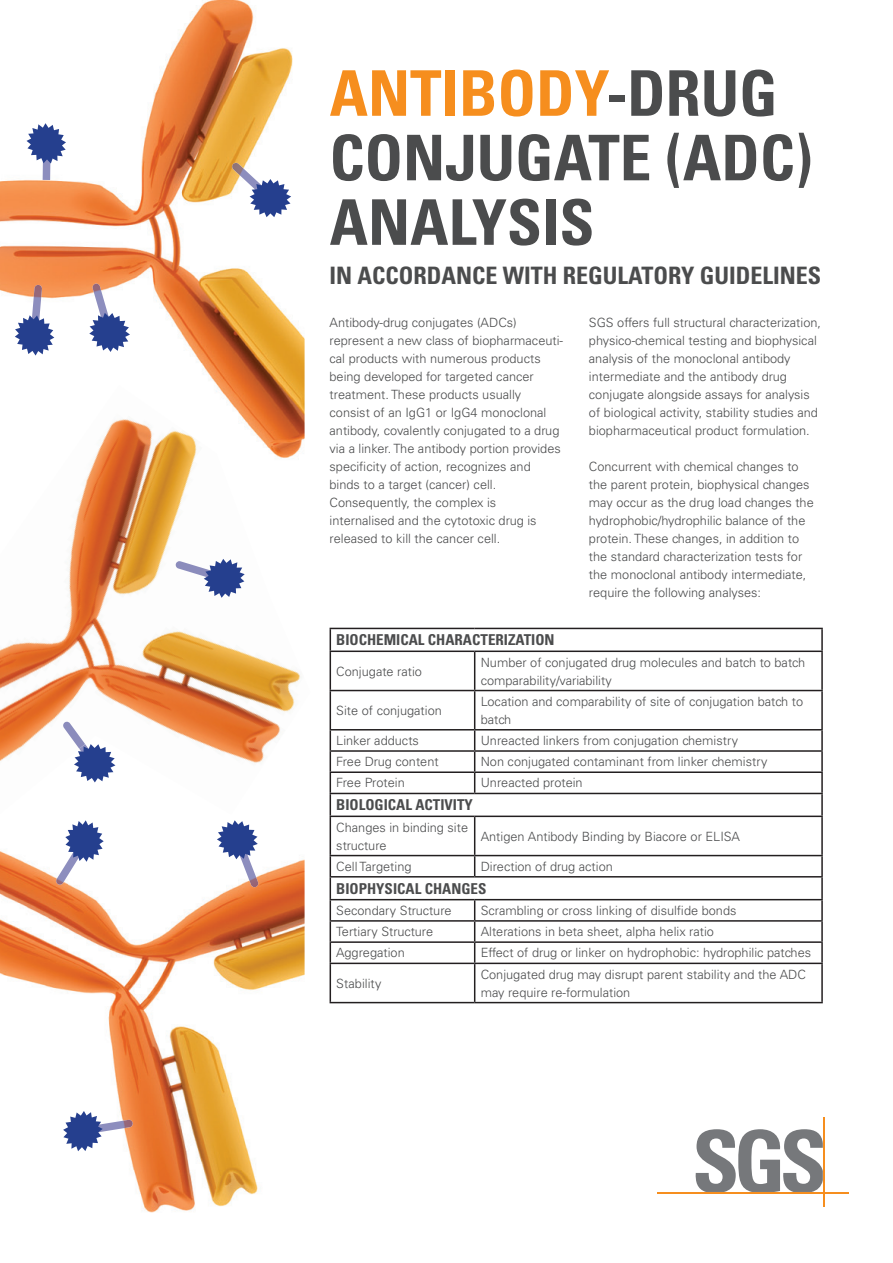
<style>
.page{position:relative;width:893px;height:1263px;background:#fff}
.page>*{position:absolute;margin:0;border:0;box-sizing:border-box;transform-origin:0 0}
.t1{font:700 condensed 63px/64.5px "Univers LT Std";color:#4b4c4d}
.t2{font:700 condensed 24px "Univers LT Std";color:#4b4c4d}
.t3{font:700 condensed 15px "Univers LT Std";color:#4b4c4d}
.t4{font:300 12.75px/18px "Univers LT Std";color:#4b4c4d}
.s1{color:#f68e1e}
</style>
<div class="page">
<hr style="left:330px;top:628px;width:145px;height:1px;background:#231f20">
<svg style="left:330px;top:629px;width:1px;height:21px"></svg>
<hr style="left:475px;top:628px;width:348px;height:1px;background:#231f20">
<hr style="left:821px;top:629px;width:2px;height:21px;background:#231f20">
<hr style="left:330px;top:650px;width:145px;height:2px;background:#231f20">
<hr style="left:330px;top:652px;width:1px;height:38px;background:#231f20">
<hr style="left:475px;top:650px;width:348px;height:2px;background:#231f20">
<hr style="left:474px;top:652px;width:1px;height:38px;background:#231f20">
<hr style="left:821px;top:652px;width:2px;height:38px;background:#231f20">
<hr style="left:330px;top:690px;width:145px;height:1px;background:#231f20">
<hr style="left:330px;top:691px;width:1px;height:38px;background:#231f20">
<hr style="left:475px;top:690px;width:348px;height:1px;background:#231f20">
<hr style="left:474px;top:691px;width:1px;height:38px;background:#231f20">
<hr style="left:821px;top:691px;width:2px;height:38px;background:#231f20">
<hr style="left:330px;top:729px;width:145px;height:1px;background:#231f20">
<hr style="left:475px;top:729px;width:348px;height:1px;background:#231f20">
<hr style="left:821px;top:730px;width:2px;height:20px;background:#231f20">
<hr style="left:330px;top:750px;width:145px;height:2px;background:#231f20">
<hr style="left:475px;top:750px;width:348px;height:2px;background:#231f20">
<svg style="left:821px;top:752px;width:2px;height:19px"></svg>
<hr style="left:330px;top:771px;width:145px;height:2px;background:#231f20">
<hr style="left:475px;top:771px;width:348px;height:2px;background:#231f20">
<svg style="left:474px;top:730px;width:1px;height:63px"></svg>
<hr style="left:821px;top:773px;width:2px;height:20px;background:#231f20">
<hr style="left:330px;top:793px;width:145px;height:1px;background:#231f20">
<svg style="left:330px;top:730px;width:1px;height:85px"></svg>
<hr style="left:475px;top:793px;width:348px;height:1px;background:#231f20">
<hr style="left:821px;top:794px;width:2px;height:21px;background:#231f20">
<hr style="left:330px;top:815px;width:145px;height:2px;background:#231f20">
<hr style="left:330px;top:817px;width:1px;height:38px;background:#231f20">
<hr style="left:475px;top:815px;width:348px;height:2px;background:#231f20">
<hr style="left:474px;top:817px;width:1px;height:38px;background:#231f20">
<hr style="left:821px;top:817px;width:2px;height:38px;background:#231f20">
<hr style="left:330px;top:855px;width:145px;height:1px;background:#231f20">
<hr style="left:475px;top:855px;width:348px;height:1px;background:#231f20">
<svg style="left:474px;top:856px;width:1px;height:20px"></svg>
<hr style="left:821px;top:856px;width:2px;height:20px;background:#231f20">
<hr style="left:330px;top:876px;width:145px;height:1px;background:#231f20">
<hr style="left:475px;top:876px;width:348px;height:1px;background:#231f20">
<hr style="left:821px;top:877px;width:2px;height:22px;background:#231f20">
<hr style="left:330px;top:899px;width:145px;height:1px;background:#231f20">
<hr style="left:475px;top:899px;width:348px;height:1px;background:#231f20">
<hr style="left:821px;top:900px;width:2px;height:20px;background:#231f20">
<hr style="left:330px;top:920px;width:145px;height:2px;background:#231f20">
<hr style="left:475px;top:920px;width:348px;height:2px;background:#231f20">
<svg style="left:821px;top:922px;width:2px;height:19px"></svg>
<hr style="left:330px;top:941px;width:145px;height:2px;background:#231f20">
<svg style="left:330px;top:856px;width:1px;height:107px"></svg>
<hr style="left:475px;top:941px;width:348px;height:2px;background:#231f20">
<svg style="left:474px;top:900px;width:1px;height:63px"></svg>
<hr style="left:821px;top:943px;width:2px;height:20px;background:#231f20">
<hr style="left:330px;top:963px;width:145px;height:1px;background:#231f20">
<hr style="left:330px;top:964px;width:1px;height:38px;background:#231f20">
<hr style="left:475px;top:963px;width:348px;height:1px;background:#231f20">
<hr style="left:474px;top:964px;width:1px;height:38px;background:#231f20">
<hr style="left:821px;top:964px;width:2px;height:38px;background:#231f20">
<hr style="left:330px;top:1002px;width:145px;height:1px;background:#231f20">
<hr style="left:475px;top:1002px;width:348px;height:1px;background:#231f20">
<img style="left:0;top:0;width:305px;height:1213px">
<img style="left:0;top:385px;width:305px;height:430px">
<img style="left:232px;top:163px;width:32px;height:29px">
<svg style="left:250px;top:179px;width:41px;height:38px"></svg>
<img style="left:43px;top:164px;width:8px;height:16px">
<svg style="left:27px;top:123px;width:39px;height:41px"></svg>
<img style="left:92px;top:284px;width:17px;height:29px">
<svg style="left:89px;top:313px;width:41px;height:39px"></svg>
<img style="left:32px;top:285px;width:10px;height:30px">
<svg style="left:15px;top:315px;width:39px;height:41px"></svg>
<img style="left:175px;top:561px;width:29px;height:17px">
<svg style="left:204px;top:559px;width:41px;height:39px"></svg>
<img style="left:63px;top:722px;width:22px;height:27px">
<svg style="left:74px;top:744px;width:41px;height:38px"></svg>
<img style="left:103px;top:1120px;width:30px;height:12px">
<svg style="left:63px;top:1111px;width:40px;height:40px"></svg>
<img style="left:239px;top:850px;width:20px;height:37px">
<svg style="left:217px;top:820px;width:41px;height:39px"></svg>
<img style="left:56px;top:850px;width:25px;height:35px">
<svg style="left:65px;top:820px;width:39px;height:42px"></svg>
<svg style="left:695px;top:1129px;width:128px;height:63px"></svg>
<hr style="left:657px;top:1192px;width:191px;height:1px;background:#f68e1e">
<hr style="left:823px;top:1117px;width:1px;height:89px;background:#f68e1e">
<h1 class="t1" style="left:330px;top:61px;width:484px"><span class="s1">ANTIBODY</span>-DRUG<br>CONJUGATE (ADC)<br>ANALYSIS</h1>
<h2 class="t2" style="left:330px;top:261px;width:493px">IN ACCORDANCE WITH REGULATORY GUIDELINES</h2>
<p class="t4" style="left:330px;top:313px;width:235px">Antibody-drug conjugates (ADCs) represent a new class of biopharmaceuti&shy;cal products with numerous products being developed for targeted cancer treatment. These products usually consist of an IgG1 or IgG4 monoclonal antibody, covalently conjugated to a drug via a linker. The antibody portion provides specificity of action, recognizes and binds to a target (cancer) cell.<br>Consequently, the complex is internalised and the cytotoxic drug is released to kill the cancer cell.</p>
<p class="t4" style="left:589px;top:314px;width:234px">SGS offers full structural characterization, physico-chemical testing and biophysical analysis of the monoclonal antibody intermediate and the antibody drug conjugate alongside assays for analysis of biological activity, stability studies and biopharmaceutical product formulation.</p>
<p class="t4" style="left:589px;top:458px;width:226px">Concurrent with chemical changes to the parent protein, biophysical changes may occur as the drug load changes the hydrophobic/hydrophilic balance of the protein. These changes, in addition to the standard characterization tests for the monoclonal antibody intermediate, require the following analyses:</p>
<p class="t3" style="left:336px;top:631px;width:220px">BIOCHEMICAL CHARACTERIZATION</p>
<p class="t4" style="left:336px;top:662px;width:87px">Conjugate ratio</p>
<p class="t4" style="left:481px;top:653px;width:326px">Number of conjugated drug molecules and batch to batch comparability/variability</p>
<p class="t4" style="left:336px;top:701px;width:107px">Site of conjugation</p>
<p class="t4" style="left:481px;top:692px;width:324px">Location and comparability of site of conjugation batch to batch</p>
<p class="t4" style="left:336px;top:731px;width:84px">Linker adducts</p>
<p class="t4" style="left:481px;top:731px;width:259px">Unreacted linkers from conjugation chemistry</p>
<p class="t4" style="left:336px;top:753px;width:104px">Free Drug content</p>
<p class="t4" style="left:481px;top:753px;width:288px">Non conjugated contaminant from linker chemistry</p>
<p class="t4" style="left:336px;top:774px;width:70px">Free Protein</p>
<p class="t4" style="left:481px;top:774px;width:104px">Unreacted protein</p>
<p class="t3" style="left:336px;top:796px;width:138px">BIOLOGICAL ACTIVITY</p>
<p class="t4" style="left:336px;top:818px;width:133px">Changes in binding site structure</p>
<p class="t4" style="left:481px;top:827px;width:261px">Antigen Antibody Binding by Biacore or ELISA</p>
<p class="t4" style="left:336px;top:857px;width:77px">Cell Targeting</p>
<p class="t4" style="left:481px;top:857px;width:134px">Direction of drug action</p>
<p class="t3" style="left:336px;top:879px;width:152px">BIOPHYSICAL CHANGES</p>
<p class="t4" style="left:336px;top:901px;width:117px">Secondary Structure</p>
<p class="t4" style="left:481px;top:901px;width:257px">Scrambling or cross linking of disulfide bonds</p>
<p class="t4" style="left:336px;top:923px;width:98px">Tertiary Structure</p>
<p class="t4" style="left:481px;top:923px;width:235px">Alterations in beta sheet, alpha helix ratio</p>
<p class="t4" style="left:336px;top:944px;width:70px">Aggregation</p>
<p class="t4" style="left:481px;top:944px;width:332px">Effect of drug or linker on hydrophobic: hydrophilic patches</p>
<p class="t4" style="left:336px;top:974px;width:47px">Stability</p>
<p class="t4" style="left:481px;top:965px;width:327px">Conjugated drug may disrupt parent stability and the ADC may require re-formulation</p>
</div>
